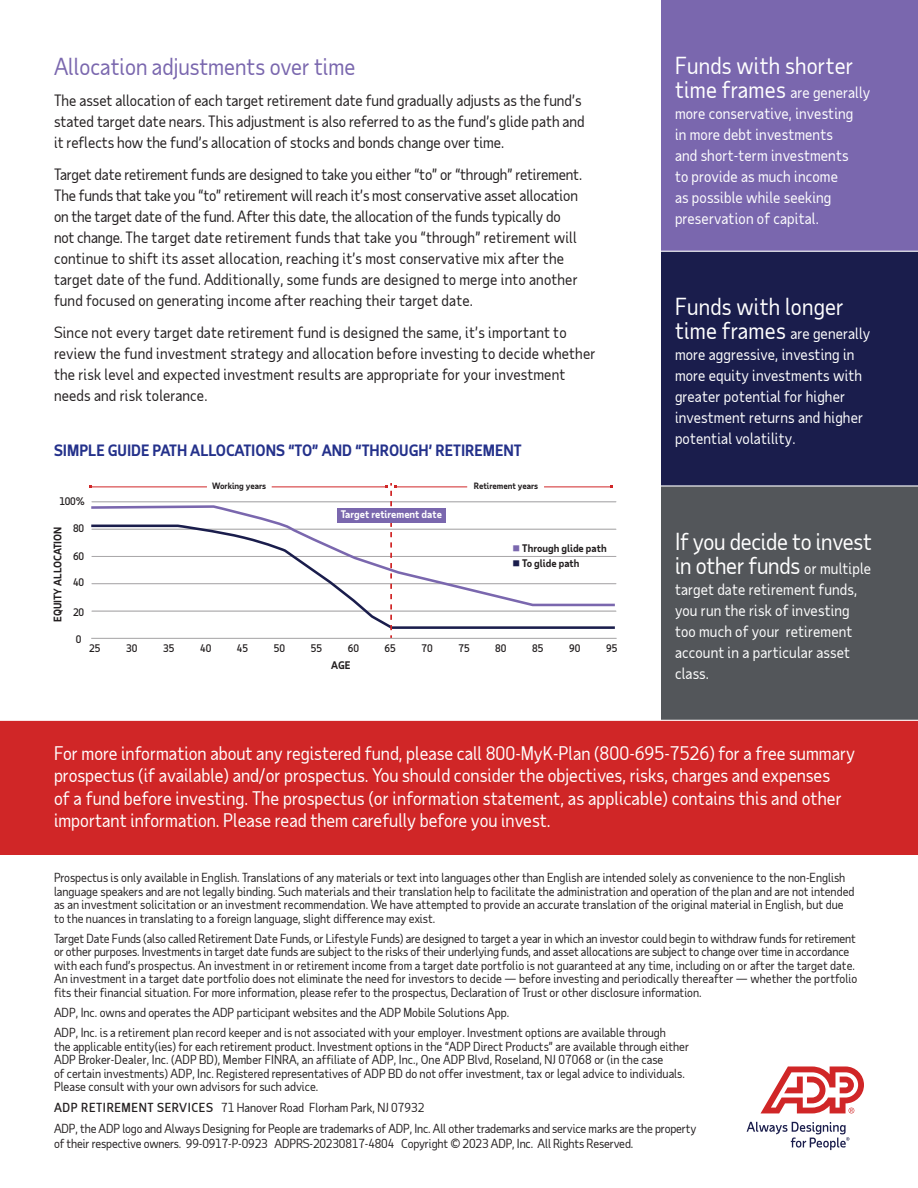
<style>
.page{position:relative;width:918px;height:1188px;background:#fff}
.page>*{position:absolute;margin:0;border:0;box-sizing:border-box;transform-origin:0 0}
._2019_-_Body_Copy{font:22.5px/24px "Taub Sans";letter-spacing:-.01em;color:#fff}
._2019_-_Body_Copy-2{font:22.5px "Taub Sans";letter-spacing:.01em;color:#fff}
._2019_-_Headlines{font:22.5px "Taub Sans";color:#7a67ae}
._2019_-_CTA_-_Copy{font:18px/22.5px "Taub Sans";color:#fff}
._2019_-_Body_Copy-3{font:15px/21px "Taub Sans";color:#231f20}
._2019_-_Body_Copy-4{font:15px/21px "Taub Sans";letter-spacing:.01em;color:#fff}
._2019_-_Subhead_-_Bold{font:700 15px "Taub Sans";color:#24318b}
._2019_-_Source___Footer{font:12px/13.5px "Taub Sans";color:#231f20}
.t1{font:700 10.2px/15.5px "Taub Sans";color:#231f20}
.t2{font:500 10.2px "Taub Sans";color:#231f20}
.t3{font:700 10.2px "Taub Sans";color:#fff}
.t4{font:700 8.55px "Taub Sans";color:#231f20}
.s1{font-size:22.5px}
.s2{font-size:15px}
.s3{font-weight:500}
</style>
<div class="page">
<div style="left:0;top:720px;width:918px;height:135px;background:#d02627"></div>
<div style="left:662px;top:486px;width:256px;height:234px;background:#53565a"></div>
<div style="left:662px;top:251px;width:256px;height:235px;background:#1a1d4c"></div>
<div style="left:662px;top:0;width:256px;height:251px;background:#7a67ae"></div>
<hr style="left:649px;top:485px;width:269px;height:2px;background:#fff">
<hr style="left:658px;top:251px;width:260px;height:1px;background:#fff">
<hr style="left:91px;top:638px;width:526px;height:1px;background:#a9a7a9">
<hr style="left:92px;top:502px;width:524px;height:1px;background:#a9a7a9">
<hr style="left:272px;top:487px;width:115px;height:1px;background:#d02627">
<hr style="left:91px;top:487px;width:116px;height:1px;background:#d02627">
<hr style="left:544px;top:487px;width:68px;height:1px;background:#d02627">
<hr style="left:395px;top:487px;width:72px;height:1px;background:#d02627">
<svg style="left:91px;top:505px;width:355px;height:18px"></svg>
<svg style="left:91px;top:523px;width:526px;height:106px"></svg>
<svg style="left:385px;top:483px;width:12px;height:155px"></svg>
<div style="left:337px;top:508px;width:109px;height:14px;background:#7a67ae"></div>
<svg style="left:747px;top:1122px;width:102px;height:28px"></svg>
<svg style="left:761px;top:1066px;width:103px;height:47px"></svg>
<hr style="left:0;top:720px;width:918px;height:1px;background:#fff">
<svg style="left:513px;top:545px;width:6px;height:6px"></svg>
<svg style="left:513px;top:561px;width:6px;height:6px"></svg>
<p class="_2019_-_Headlines" style="left:54px;top:52px;width:303px">Allocation adjustments over time</p>
<p class="_2019_-_Body_Copy-3" style="left:54px;top:90px;width:532px">The asset allocation of each target retirement date fund gradually adjusts as the fund’s stated target date nears. This adjustment is also referred to as the fund’s glide path and it reflects how the fund’s allocation of stocks and bonds change over time.</p>
<p class="_2019_-_Body_Copy-3" style="left:54px;top:164px;width:530px">Target date retirement funds are designed to take you either “to” or “through” retirement.<br>The funds that take you “to” retirement will reach it’s most conservative asset allocation on the target date of the fund. After this date, the allocation of the funds typically do not change. The target date retirement funds that take you “through” retirement will continue to shift its asset allocation, reaching it’s most conservative mix after the target date of the fund. Additionally, some funds are designed to merge into another fund focused on generating income after reaching their target date.</p>
<p class="_2019_-_Body_Copy-3" style="left:54px;top:322px;width:543px">Since not every target date retirement fund is designed the same, it’s important to review the fund investment strategy and allocation before investing to decide whether the risk level and expected investment results are appropriate for your investment needs and risk tolerance.</p>
<p class="_2019_-_Subhead_-_Bold" style="left:54px;top:441px;width:469px">SIMPLE GUIDE PATH ALLOCATIONS “TO” AND “THROUGH’ RETIREMENT</p>
<p class="t2" style="left:60px;top:495px;width:27px">100%</p>
<p class="t1" style="left:50px;top:622px;width:97px;rotate:-90deg">EQUITY ALLOCATION</p>
<p class="t2" style="left:73px;top:521px;width:13px">80</p>
<p class="t2" style="left:73px;top:550px;width:13px">60</p>
<p class="t2" style="left:73px;top:575px;width:13px">40</p>
<p class="t2" style="left:73px;top:605px;width:13px">20</p>
<p class="t2" style="left:76px;top:633px;width:7px">0</p>
<p class="t2" style="left:89px;top:642px;width:13px">25</p>
<p class="t4" style="left:212px;top:481px;width:56px">Working years</p>
<p class="t4" style="left:474px;top:481px;width:66px">Retirement years</p>
<p class="t3" style="left:341px;top:508px;width:103px">Target retirement date</p>
<p class="t1" style="left:522px;top:540px;width:86px">Through glide path<br>To glide path</p>
<p class="t2" style="left:126px;top:642px;width:13px">30</p>
<p class="t2" style="left:163px;top:642px;width:13px">35</p>
<p class="t2" style="left:200px;top:642px;width:13px">40</p>
<p class="t2" style="left:237px;top:642px;width:13px">45</p>
<p class="t2" style="left:274px;top:642px;width:13px">50</p>
<p class="t2" style="left:311px;top:642px;width:13px">55</p>
<p class="t2" style="left:348px;top:642px;width:13px">60</p>
<p class="t2" style="left:385px;top:642px;width:13px">65</p>
<p class="t2" style="left:422px;top:642px;width:13px">70</p>
<p class="t2" style="left:458px;top:642px;width:13px">75</p>
<p class="t2" style="left:495px;top:642px;width:13px">80</p>
<p class="t2" style="left:532px;top:642px;width:13px">85</p>
<p class="t2" style="left:569px;top:642px;width:13px">90</p>
<p class="t2" style="left:606px;top:642px;width:13px">95</p>
<p class="t1" style="left:331px;top:657px;width:21px">AGE</p>
<p class="_2019_-_Body_Copy-2" style="left:675px;top:52px;width:180px">Funds with shorter</p>
<p class="_2019_-_Body_Copy-4" style="left:675px;top:82px;width:197px"><span class="s1">time frames</span> are generally more conservative, investing<br>in more debt investments<br>and short-term investments<br>to provide as much income<br>as possible while seeking preservation of capital.</p>
<p class="_2019_-_Body_Copy-2" style="left:675px;top:292px;width:170px">Funds with longer</p>
<p class="_2019_-_Body_Copy-4" style="left:675px;top:323px;width:197px"><span class="s1">time frames</span> are generally more aggressive, investing in more equity investments with greater potential for higher investment returns and higher potential volatility.</p>
<p class="_2019_-_Body_Copy" style="left:675px;top:529px;width:198px">If you decide to invest in other funds <span class="s2">or multiple</span></p>
<p class="_2019_-_Body_Copy-4" style="left:675px;top:578px;width:184px">target date retirement funds, you run the risk of investing too much of your retirement account in a particular asset class.</p>
<p class="_2019_-_CTA_-_Copy" style="left:54px;top:741px;width:803px">For more information about any registered fund, please call 800-MyK-Plan (800-695-7526) for a free summary prospectus (if available) and/or prospectus. You should consider the objectives, risks, charges and expenses<br>of a fund before investing. The prospectus (or information statement, as applicable) contains this and other important information. Please read them carefully before you invest.</p>
<p class="_2019_-_Source___Footer" style="left:54px;top:871px;width:802px">Prospectus is only available in English. Translations of any materials or text into languages other than English are intended solely as convenience to the non-English language speakers and are not legally binding. Such materials and their translation help to facilitate the administration and operation of the plan and are not intended as an investment solicitation or an investment recommendation. We have attempted to provide an accurate translation of the original material in English, but due to the nuances in translating to a foreign language, slight difference may exist.</p>
<p class="_2019_-_Source___Footer" style="left:54px;top:931px;width:805px">Target Date Funds (also called Retirement Date Funds, or Lifestyle Funds) are designed to target a year in which an investor could begin to withdraw funds for retirement or other purposes. Investments in target date funds are subject to the risks of their underlying funds, and asset allocations are subject to change over time in accordance with each fund’s prospectus. An investment in or retirement income from a target date portfolio is not guaranteed at any time, including on or after the target date.<br>An investment in a target date portfolio does not eliminate the need for investors to decide — before investing and periodically thereafter — whether the portfolio fits their financial situation. For more information, please refer to the prospectus, Declaration of Trust or other disclosure information.</p>
<p class="_2019_-_Source___Footer" style="left:54px;top:1006px;width:457px">ADP, Inc. owns and operates the ADP participant websites and the ADP Mobile Solutions App.</p>
<p class="_2019_-_Source___Footer" style="left:54px;top:1026px;width:637px">ADP, Inc. is a retirement plan record keeper and is not associated with your employer. Investment options are available through<br>the applicable entity(ies) for each retirement product. Investment options in the “ADP Direct Products” are available through either ADP Broker-Dealer, Inc. (ADP BD), Member FINRA, an affiliate of ADP, Inc., One ADP Blvd, Roseland, NJ 07068 or (in the case<br>of certain investments) ADP, Inc. Registered representatives of ADP BD do not offer investment, tax or legal advice to individuals.<br>Please consult with your own advisors for such advice.</p>
<p class="_2019_-_Source___Footer" style="left:54px;top:1101px;width:372px"><span class="s3">ADP RETIREMENT SERVICES</span> 71 Hanover Road Florham Park, NJ 07932</p>
<p class="_2019_-_Source___Footer" style="left:54px;top:1121px;width:644px;line-height:14.2px">ADP, the ADP logo and Always Designing for People are trademarks of ADP, Inc. All other trademarks and service marks are the property of their respective owners. 99-0917-P-0923 ADPRS-20230817-4804 Copyright © 2023 ADP, Inc. All Rights Reserved.</p>
</div>
